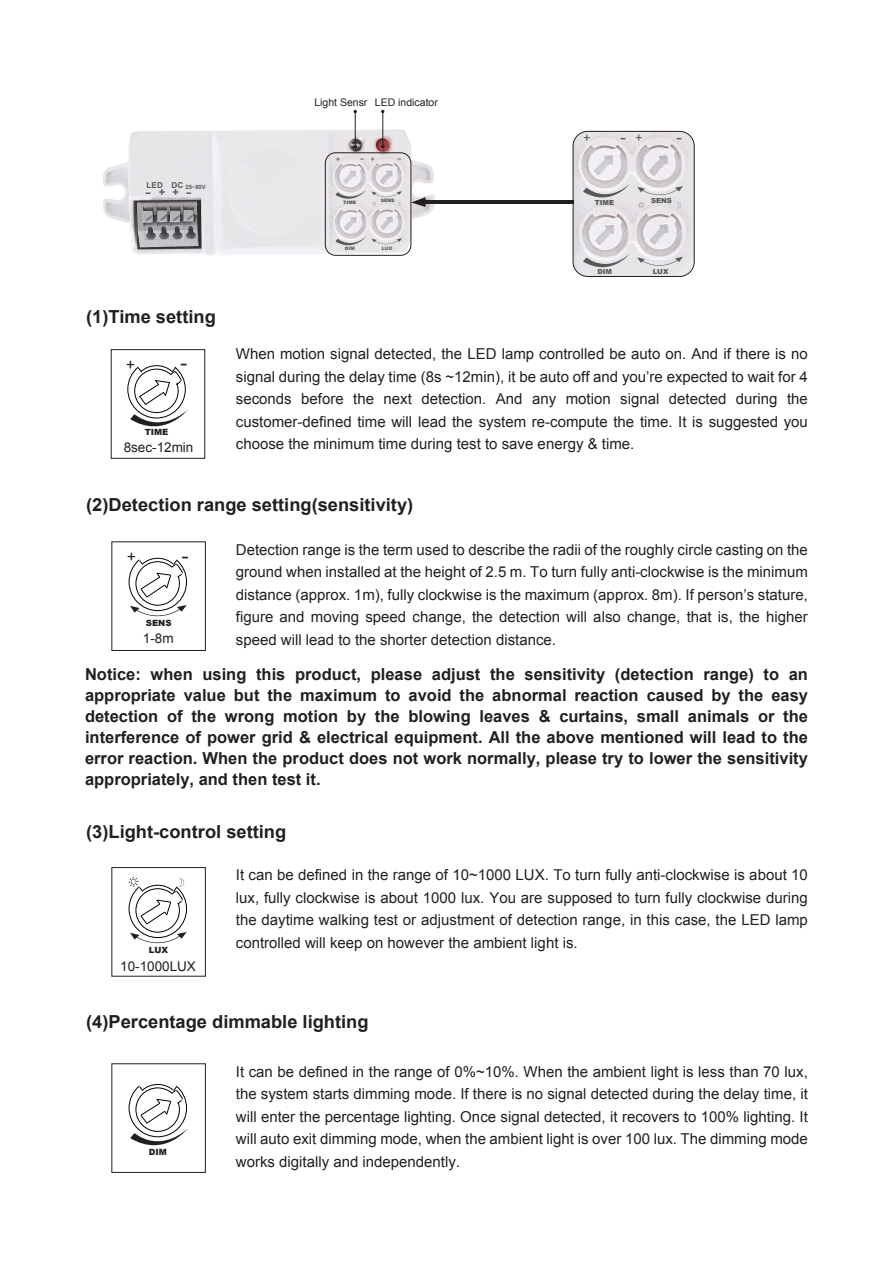
<style>
.page{position:relative;width:893px;height:1263px;background:#fff}
.page>*{position:absolute;margin:0;border:0;box-sizing:border-box;transform-origin:0 0}
.t1{font:700 18px "Arial";color:#231f20}
.t2{font:700 16.5px/21px "Arial";color:#231f20;text-align:justify}
.t3{font:15px/22.5px "Arial";color:#231f20;text-align:justify}
.t4{font:13.5px "Arial";color:#231f20}
.t5{font:700 11.1px "Arial";color:#57585a;scale:1.56 1}
.t6{font:10.5px "Arial";color:#231f20}
.t7{font:900 8.55px "Arial";color:#231f20}
.t8{font:900 6.9px "Arial";color:#57585a}
.t9{font:700 5.85px "Arial";color:#57585a}
.t10{font:900 4.65px "Arial";color:#57585a}
.s1{font-size:8.1px}
</style>
<div class="page">
<div style="left:111px;top:541px;width:95px;height:110px;border:1px solid #231f20"></div>
<div style="left:111px;top:867px;width:95px;height:109px;border:1px solid #231f20"></div>
<svg style="left:129px;top:877px;width:58px;height:66px"></svg>
<div style="left:111px;top:1063px;width:95px;height:110px;border:1px solid #231f20"></div>
<div style="left:111px;top:349px;width:94px;height:110px;border:1px solid #231f20"></div>
<svg style="left:129px;top:1084px;width:59px;height:62px"></svg>
<img style="left:103px;top:116px;width:332px;height:140px">
<svg style="left:335px;top:236px;width:67px;height:16px"></svg>
<svg style="left:335px;top:190px;width:67px;height:16px"></svg>
<hr style="left:355px;top:112px;width:1px;height:35px;background:#231f20">
<hr style="left:383px;top:112px;width:1px;height:35px;background:#231f20">
<img style="left:573px;top:131px;width:120px;height:145px">
<svg style="left:677px;top:202px;width:4px;height:6px"></svg>
<svg style="left:638px;top:202px;width:6px;height:6px"></svg>
<svg style="left:637px;top:186px;width:46px;height:9px"></svg>
<svg style="left:637px;top:257px;width:46px;height:9px"></svg>
<svg style="left:583px;top:254px;width:47px;height:21px"></svg>
<svg style="left:583px;top:184px;width:47px;height:24px"></svg>
<hr style="left:423px;top:200px;width:150px;height:4px;background:#231f20">
<svg style="left:411px;top:197px;width:15px;height:10px"></svg>
<div style="left:573px;top:131px;width:122px;height:146px;border:1px solid #231f20;border-radius:15px"></div>
<div style="left:325px;top:152px;width:86px;height:104px;border:1px solid #231f20;border-radius:10px"></div>
<svg style="left:128px;top:557px;width:59px;height:59px"></svg>
<svg style="left:127px;top:365px;width:61px;height:62px"></svg>
<svg style="left:336px;top:157px;width:4px;height:4px"></svg>
<svg style="left:361px;top:157px;width:14px;height:4px"></svg>
<svg style="left:584px;top:135px;width:6px;height:6px"></svg>
<svg style="left:621px;top:135px;width:21px;height:6px"></svg>
<p class="t6" style="left:314px;top:96px;width:125px">Light Sensr LED indicator</p>
<p class="t9" style="left:147px;top:183px;width:61px"><span class="s1">LED DC</span> 25~80V</p>
<p class="t5" style="left:145px;top:185px;width:31px">-++-</p>
<p class="t1" style="left:86px;top:305px;width:131px">(1)Time setting</p>
<p class="t7" style="left:145px;top:426px;width:25px">TIME</p>
<p class="t10" style="left:343px;top:199px;width:14px">TIME</p>
<p class="t10" style="left:345px;top:245px;width:11px">DIM</p>
<p class="t10" style="left:381px;top:197px;width:15px">SENS</p>
<p class="t10" style="left:382px;top:245px;width:12px">LUX</p>
<p class="t8" style="left:595px;top:197px;width:21px">TIME</p>
<p class="t8" style="left:597px;top:267px;width:16px">DIM</p>
<p class="t8" style="left:651px;top:195px;width:22px">SENS</p>
<p class="t8" style="left:653px;top:267px;width:17px">LUX</p>
<p class="t3" style="left:236px;top:343px;width:574px">When motion signal detected, the LED lamp controlled be auto on. And if there is no signal during the delay time (8s ~12min), it be auto off and you’re expected to wait for 4 seconds before the next detection. And any motion signal detected during the customer-defined time will lead the system re-compute the time. It is suggested you</p>
<p class="t4" style="left:124px;top:439px;width:71px">8sec-12min</p>
<p class="t3" style="left:236px;top:433px;width:400px">choose the minimum time during test to save energy &amp; time.</p>
<p class="t1" style="left:86px;top:493px;width:329px">(2)Detection range setting(sensitivity)</p>
<p class="t3" style="left:236px;top:538px;width:574px">Detection range is the term used to describe the radii of the roughly circle casting on the ground when installed at the height of 2.5 m. To turn fully anti-clockwise is the minimum distance (approx. 1m), fully clockwise is the maximum (approx. 8m). If person’s stature, figure and moving speed change, the detection will also change, that is, the higher speed will lead to the shorter detection distance.</p>
<p class="t2" style="left:85px;top:664px;width:724px">Notice: when using this product, please adjust the sensitivity (detection range) to an appropriate value but the maximum to avoid the abnormal reaction caused by the easy detection of the wrong motion by the blowing leaves &amp; curtains, small animals or the interference of power grid &amp; electrical equipment. All the above mentioned will lead to the error reaction. When the product does not work normally, please try to lower the sensitivity appropriately, and then test it.</p>
<p class="t7" style="left:146px;top:617px;width:27px">SENS</p>
<p class="t4" style="left:143px;top:629px;width:32px">1-8m</p>
<p class="t1" style="left:86px;top:819px;width:202px">(3)Light-control setting</p>
<p class="t3" style="left:236px;top:864px;width:574px">It can be defined in the range of 10~1000 LUX. To turn fully anti-clockwise is about 10 lux, fully clockwise is about 1000 lux. You are supposed to turn fully clockwise during the daytime walking test or adjustment of detection range, in this case, the LED lamp controlled will keep on however the ambient light is.</p>
<p class="t7" style="left:149px;top:944px;width:21px">LUX</p>
<p class="t4" style="left:120px;top:958px;width:77px">10-1000LUX</p>
<p class="t1" style="left:86px;top:1010px;width:284px">(4)Percentage dimmable lighting</p>
<p class="t3" style="left:236px;top:1060px;width:574px">It can be defined in the range of 0%~10%. When the ambient light is less than 70 lux, the system starts dimming mode. If there is no signal detected during the delay time, it will enter the percentage lighting. Once signal detected, it recovers to 100% lighting. It will auto exit dimming mode, when the ambient light is over 100 lux. The dimming mode works digitally and independently.</p>
<p class="t7" style="left:149px;top:1146px;width:20px">DIM</p>
</div>
